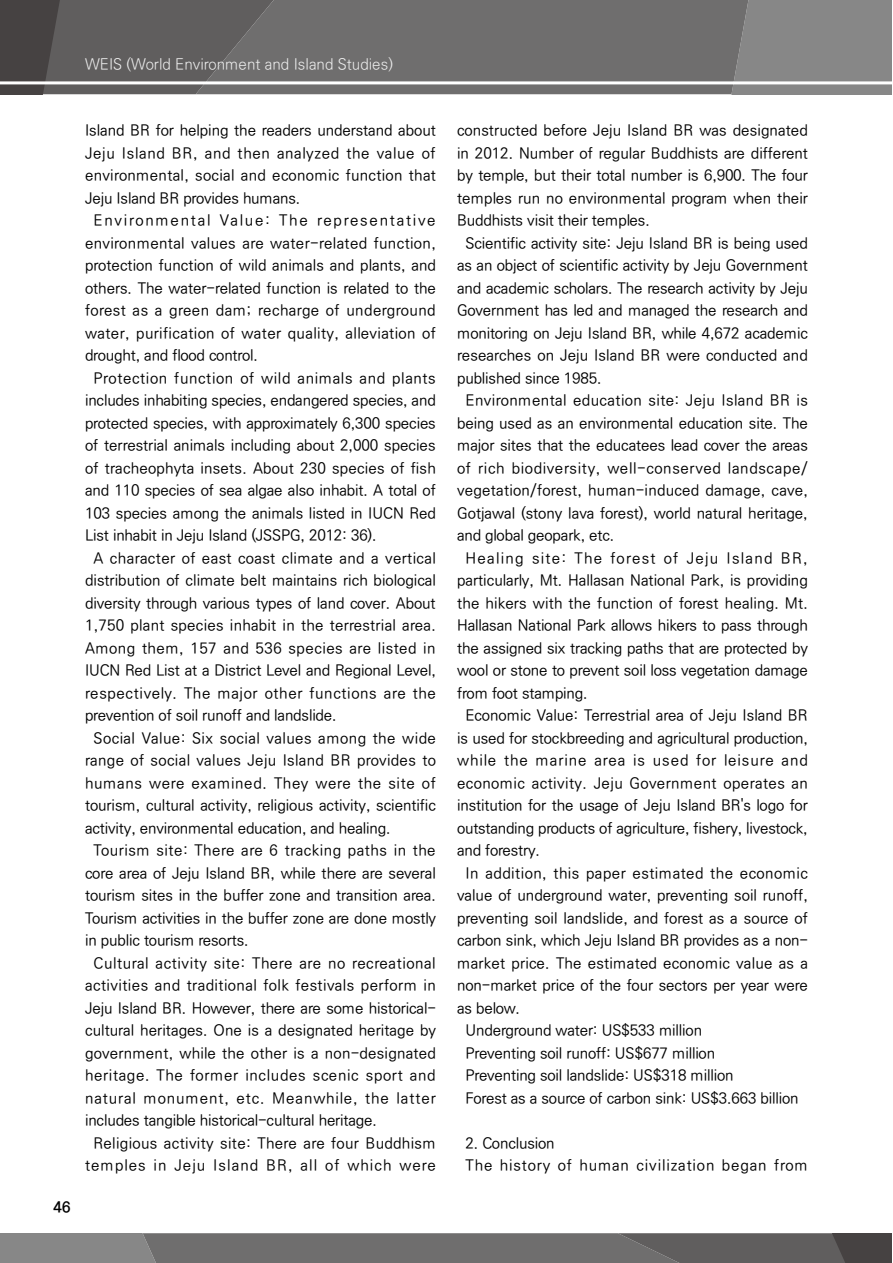
<style>
.page{position:relative;width:893px;height:1263px;background:#fff}
.page>*{position:absolute;margin:0;border:0;box-sizing:border-box;transform-origin:0 0}
.t1{font:500 15px "Ko Pub Dotum";letter-spacing:-.005em;color:#000}
.t2{font:500 15px "Ko Pub Dotum";letter-spacing:.03em;color:#000}
.t3{font:500 15px "Ko Pub Dotum";letter-spacing:.015em;color:#000}
.t4{font:500 15px "Ko Pub Dotum";letter-spacing:.025em;color:#000}
.t5{font:500 15px "Ko Pub Dotum";letter-spacing:.04em;color:#000}
.t6{font:500 15px "Ko Pub Dotum";letter-spacing:.02em;color:#000}
.t7{font:500 15px "Ko Pub Dotum";letter-spacing:.045em;color:#000}
.t8{font:500 15px/22.5px "Ko Pub Dotum";letter-spacing:.055em;color:#000}
.t9{font:500 15px "Ko Pub Dotum";letter-spacing:.035em;color:#000}
.t10{font:500 15px "Ko Pub Dotum";letter-spacing:.06em;color:#000}
.t11{font:300 15px "Ko Pub Dotum";color:#efefef}
.t12{font:500 15px "Ko Pub Dotum";letter-spacing:.065em;color:#000}
.t13{font:500 15px "Ko Pub Dotum";letter-spacing:.115em;color:#000}
.t14{font:500 15px "Ko Pub Dotum";letter-spacing:.07em;color:#000}
.t15{font:500 15px "Ko Pub Dotum";letter-spacing:.085em;color:#000}
.t16{font:700 15px "Ko Pub Dotum";color:#000}
</style>
<div class="page">
<div style="left:748px;top:0;width:144px;height:94px;background:#878787"></div>
<div style="left:274px;top:0;width:474px;height:94px;background:#6f6e6e"></div>
<svg style="left:0;top:0;width:274px;height:94px;background:#5d5b5b"></svg>
<hr style="left:0;top:81px;width:893px;height:3px;background:#fff">
<svg style="left:0;top:1233px;width:892px;height:30px;background:#6e6d6d"></svg>
<p class="t11" style="left:85px;top:57px;width:309px">WEIS (World Environment and Island Studies)</p>
<p class="t16" style="left:54px;top:1199px;width:18px">46</p>
<p class="t1" style="left:85px;top:123px;width:352px">Island BR for helping the readers understand about</p>
<p class="t7" style="left:85px;top:146px;width:352px">Jeju Island BR, and then analyzed the value of</p>
<p class="t6" style="left:85px;top:168px;width:352px">environmental, social and economic function that</p>
<p class="t1" style="left:85px;top:191px;width:217px">Jeju Island BR provides humans.</p>
<p class="t13" style="left:94px;top:213px;width:344px">Environmental Value: The representative</p>
<p class="t4" style="left:85px;top:236px;width:352px">environmental values are water-related function,</p>
<p class="t1" style="left:85px;top:258px;width:352px">protection function of wild animals and plants, and</p>
<p class="t1" style="left:85px;top:281px;width:352px">others. The water-related function is related to the</p>
<p class="t2" style="left:85px;top:303px;width:352px">forest as a green dam; recharge of underground</p>
<p class="t4" style="left:85px;top:326px;width:352px">water, purification of water quality, alleviation of</p>
<p class="t1" style="left:85px;top:348px;width:174px">drought, and flood control.</p>
<p class="t5" style="left:94px;top:371px;width:344px">Protection function of wild animals and plants</p>
<p class="t1" style="left:85px;top:393px;width:352px">includes inhabiting species, endangered species, and</p>
<p class="t1" style="left:85px;top:416px;width:352px">protected species, with approximately 6,300 species</p>
<p class="t1" style="left:85px;top:438px;width:352px">of terrestrial animals including about 2,000 species</p>
<p class="t3" style="left:85px;top:461px;width:352px">of tracheophyta insets. About 230 species of fish</p>
<p class="t1" style="left:85px;top:483px;width:352px">and 110 species of sea algae also inhabit. A total of</p>
<p class="t1" style="left:85px;top:506px;width:352px">103 species among the animals listed in IUCN Red</p>
<p class="t1" style="left:85px;top:528px;width:293px">List inhabit in Jeju Island (JSSPG, 2012: 36).</p>
<p class="t4" style="left:94px;top:551px;width:344px">A character of east coast climate and a vertical</p>
<p class="t1" style="left:85px;top:573px;width:352px">distribution of climate belt maintains rich biological</p>
<p class="t1" style="left:85px;top:596px;width:352px">diversity through various types of land cover. About</p>
<p class="t3" style="left:85px;top:618px;width:352px">1,750 plant species inhabit in the terrestrial area.</p>
<p class="t2" style="left:85px;top:641px;width:352px">Among them, 157 and 536 species are listed in</p>
<p class="t1" style="left:85px;top:663px;width:352px">IUCN Red List at a District Level and Regional Level,</p>
<p class="t5" style="left:85px;top:686px;width:352px">respectively. The major other functions are the</p>
<p class="t1" style="left:85px;top:708px;width:253px">prevention of soil runoff and landslide.</p>
<p class="t2" style="left:94px;top:731px;width:344px">Social Value: Six social values among the wide</p>
<p class="t6" style="left:85px;top:753px;width:352px">range of social values Jeju Island BR provides to</p>
<p class="t7" style="left:85px;top:776px;width:352px">humans were examined. They were the site of</p>
<p class="t1" style="left:85px;top:798px;width:352px">tourism, cultural activity, religious activity, scientific</p>
<p class="t1" style="left:85px;top:821px;width:307px">activity, environmental education, and healing.</p>
<p class="t2" style="left:94px;top:843px;width:344px">Tourism site: There are 6 tracking paths in the</p>
<p class="t1" style="left:85px;top:866px;width:352px">core area of Jeju Island BR, while there are several</p>
<p class="t1" style="left:85px;top:888px;width:352px">tourism sites in the buffer zone and transition area.</p>
<p class="t1" style="left:85px;top:911px;width:352px">Tourism activities in the buffer zone are done mostly</p>
<p class="t1" style="left:85px;top:933px;width:165px">in public tourism resorts.</p>
<p class="t9" style="left:94px;top:956px;width:344px">Cultural activity site: There are no recreational</p>
<p class="t2" style="left:85px;top:978px;width:352px">activities and traditional folk festivals perform in</p>
<p class="t1" style="left:85px;top:1001px;width:352px">Jeju Island BR. However, there are some historical-</p>
<p class="t1" style="left:85px;top:1023px;width:352px">cultural heritages. One is a designated heritage by</p>
<p class="t3" style="left:85px;top:1046px;width:352px">government, while the other is a non-designated</p>
<p class="t5" style="left:85px;top:1068px;width:352px">heritage. The former includes scenic sport and</p>
<p class="t10" style="left:85px;top:1091px;width:352px">natural monument, etc. Meanwhile, the latter</p>
<p class="t1" style="left:85px;top:1113px;width:293px">includes tangible historical-cultural heritage.</p>
<p class="t6" style="left:94px;top:1136px;width:344px">Religious activity site: There are four Buddhism</p>
<p class="t14" style="left:85px;top:1158px;width:352px">temples in Jeju Island BR, all of which were</p>
<p class="t1" style="left:457px;top:123px;width:352px">constructed before Jeju Island BR was designated</p>
<p class="t1" style="left:457px;top:146px;width:352px">in 2012. Number of regular Buddhists are different</p>
<p class="t1" style="left:457px;top:168px;width:352px">by temple, but their total number is 6,900. The four</p>
<p class="t1" style="left:457px;top:191px;width:352px">temples run no environmental program when their</p>
<p class="t1" style="left:457px;top:213px;width:194px">Buddhists visit their temples.</p>
<p class="t1" style="left:466px;top:236px;width:344px">Scientific activity site: Jeju Island BR is being used</p>
<p class="t1" style="left:457px;top:258px;width:352px">as an object of scientific activity by Jeju Government</p>
<p class="t1" style="left:457px;top:281px;width:352px">and academic scholars. The research activity by Jeju</p>
<p class="t1" style="left:457px;top:303px;width:352px">Government has led and managed the research and</p>
<p class="t1" style="left:457px;top:326px;width:352px">monitoring on Jeju Island BR, while 4,672 academic</p>
<p class="t1" style="left:457px;top:348px;width:352px">researches on Jeju Island BR were conducted and</p>
<p class="t1" style="left:457px;top:371px;width:146px">published since 1985.</p>
<p class="t4" style="left:466px;top:393px;width:344px">Environmental education site: Jeju Island BR is</p>
<p class="t1" style="left:457px;top:416px;width:352px">being used as an environmental education site. The</p>
<p class="t1" style="left:457px;top:438px;width:352px">major sites that the educatees lead cover the areas</p>
<p class="t5" style="left:457px;top:461px;width:352px">of rich biodiversity, well-conserved landscape/</p>
<p class="t3" style="left:457px;top:483px;width:352px">vegetation/forest, human-induced damage, cave,</p>
<p class="t1" style="left:457px;top:506px;width:352px">Gotjawal (stony lava forest), world natural heritage,</p>
<p class="t1" style="left:457px;top:528px;width:159px">and global geopark, etc.</p>
<p class="t15" style="left:466px;top:551px;width:344px">Healing site: The forest of Jeju Island BR,</p>
<p class="t1" style="left:457px;top:573px;width:352px">particularly, Mt. Hallasan National Park, is providing</p>
<p class="t1" style="left:457px;top:596px;width:352px">the hikers with the function of forest healing. Mt.</p>
<p class="t1" style="left:457px;top:618px;width:352px">Hallasan National Park allows hikers to pass through</p>
<p class="t1" style="left:457px;top:641px;width:352px">the assigned six tracking paths that are protected by</p>
<p class="t1" style="left:457px;top:663px;width:352px">wool or stone to prevent soil loss vegetation damage</p>
<p class="t1" style="left:457px;top:686px;width:132px">from foot stamping.</p>
<p class="t1" style="left:466px;top:708px;width:344px">Economic Value: Terrestrial area of Jeju Island BR</p>
<p class="t1" style="left:457px;top:731px;width:352px">is used for stockbreeding and agricultural production,</p>
<p class="t12" style="left:457px;top:753px;width:352px">while the marine area is used for leisure and</p>
<p class="t2" style="left:457px;top:776px;width:352px">economic activity. Jeju Government operates an</p>
<p class="t1" style="left:457px;top:798px;width:352px">institution for the usage of Jeju Island BR's logo for</p>
<p class="t1" style="left:457px;top:821px;width:352px">outstanding products of agriculture, fishery, livestock,</p>
<p class="t1" style="left:457px;top:843px;width:84px">and forestry.</p>
<p class="t2" style="left:466px;top:866px;width:344px">In addition, this paper estimated the economic</p>
<p class="t1" style="left:457px;top:888px;width:352px">value of underground water, preventing soil runoff,</p>
<p class="t1" style="left:457px;top:911px;width:352px">preventing soil landslide, and forest as a source of</p>
<p class="t1" style="left:457px;top:933px;width:352px">carbon sink, which Jeju Island BR provides as a non-</p>
<p class="t3" style="left:457px;top:956px;width:352px">market price. The estimated economic value as a</p>
<p class="t1" style="left:457px;top:978px;width:352px">non-market price of the four sectors per year were</p>
<p class="t1" style="left:457px;top:1001px;width:65px">as below.</p>
<p class="t1" style="left:466px;top:1023px;width:238px">Underground water: US$533 million</p>
<p class="t1" style="left:466px;top:1046px;width:251px">Preventing soil runoff: US$677 million</p>
<p class="t1" style="left:466px;top:1068px;width:269px">Preventing soil landslide: US$318 million</p>
<p class="t1" style="left:466px;top:1091px;width:335px">Forest as a source of carbon sink: US$3.663 billion</p>
<p class="t8" style="left:466px;top:1132px;width:344px">2. Conclusion<br>The history of human civilization began from</p>
</div>
